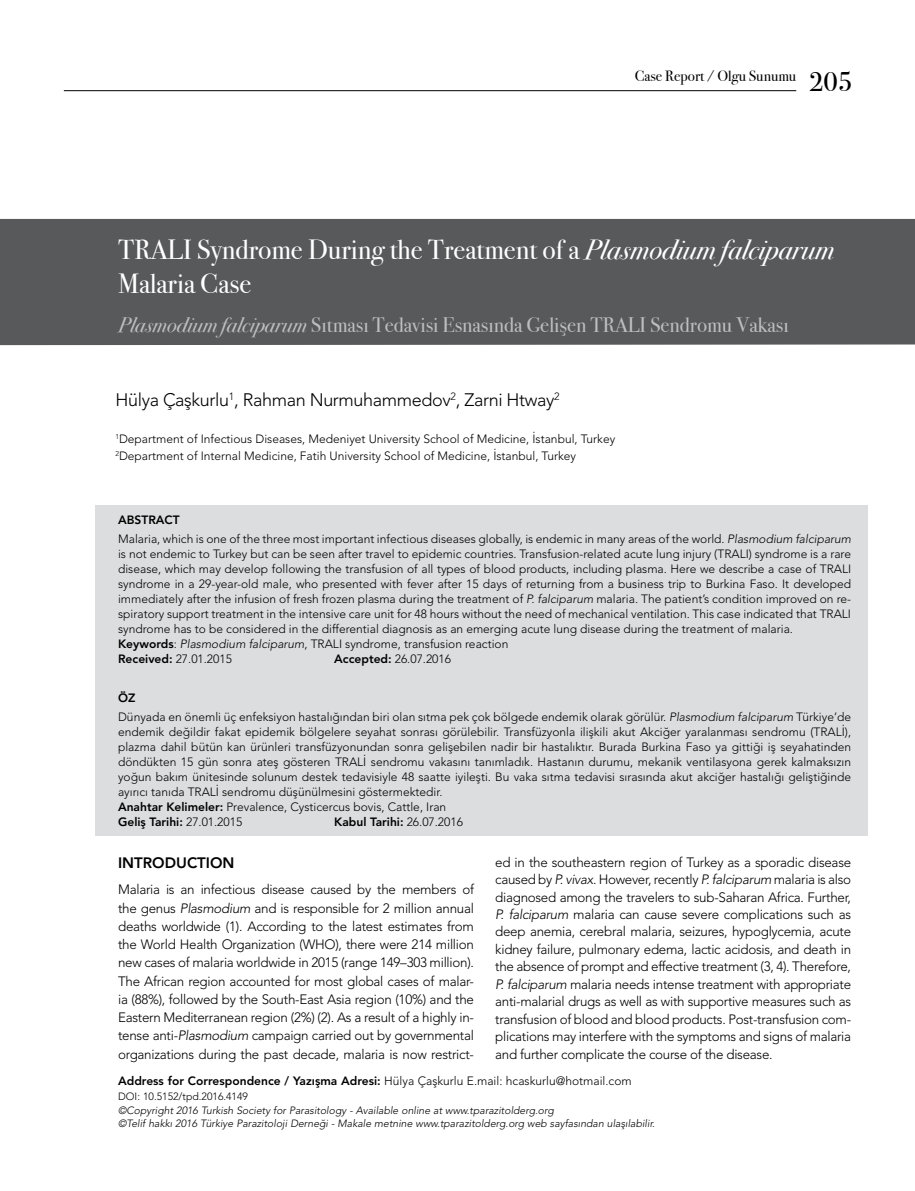
<style>
.page{position:relative;width:915px;height:1191px;background:#fff}
.page>*{position:absolute;margin:0;border:0;box-sizing:border-box;transform-origin:0 0}
.t1{font:27.75px/34.5px "Bodoni Svty Two ITCTT Book";color:#fff}
.t2{font:27px "Bodoni Svty Two ITCTT Book";color:#000}
.t3{font:21px "Bodoni Svty Two ITCTT Book";color:#bcbec0}
.t4{font:300 18px "Avenir LT Std";letter-spacing:-.02em;color:#000}
.t5{font:15px "Bodoni Svty Two ITCTT Book";color:#000}
.t6{font:800 15px "Avenir LT Std";color:#000}
.t7{font:300 13.5px/17.4px "Avenir LT Std";letter-spacing:-.02em;color:#000;text-align:justify}
.t8{font:300 12px/15px "Avenir LT Std";color:#000}
.t9{font:800 12px "Avenir LT Std";color:#000}
.t10{font:italic 300 10.5px/13.5px "Avenir LT Std";color:#000}
.t11{font:300 10.5px "Avenir LT Std";color:#000}
.s1{font-family:"Bodoni Svty Two ITCTT Book Ita"}
.s2{font-weight:800}
.s3{font-style:italic}
.s4{font-weight:300}
</style>
<div class="page">
<div style="left:0;top:219px;width:914px;height:126px;background:#58595b"></div>
<div style="left:96px;top:505px;width:771px;height:330px;background:#dcddde"></div>
<hr style="left:64px;top:90px;width:732px;height:1px;background:#000">
<p class="t5" style="left:634px;top:64px;width:163px">Case Report / Olgu Sunumu</p>
<h2 class="t2" style="left:809px;top:59px;width:45px">205</h2>
<h1 class="t1" style="left:118px;top:229px;width:717px">TRALI Syndrome During the Treatment of a <span class="s1">Plasmodium falciparum<br></span>Malaria Case</h1>
<h3 class="t3" style="left:118px;top:307px;width:672px"><span class="s1">Plasmodium falciparum</span> Sıtması Tedavisi Esnasında Gelişen TRALI Sendromu Vakası</h3>
<h3 class="t4" style="left:115px;top:389px;width:445px">Hülya Çaşkurlu<sup>1</sup>, Rahman Nurmuhammedov<sup>2</sup>, Zarni Htway<sup>2</sup></h3>
<p class="t8" style="left:115px;top:430px;width:501px;line-height:17.1px"><sup>1</sup>Department of Infectious Diseases, Medeniyet University School of Medicine, İstanbul, Turkey<br><sup>2</sup>Department of Internal Medicine, Fatih University School of Medicine, İstanbul, Turkey</p>
<p class="t8" style="left:118px;top:510px;width:734px;line-height:19.2px"><span class="s2">ABSTRACT<br></span>Malaria, which is one of the three most important infectious diseases globally, is endemic in many areas of the world. <span class="s3">Plasmodium falciparum</span></p>
<p class="t8" style="left:118px;top:546px;width:734px">is not endemic to Turkey but can be seen after travel to epidemic countries. Transfusion-related acute lung injury (TRALI) syndrome is a rare disease, which may develop following the transfusion of all types of blood products, including plasma. Here we describe a case of TRALI syndrome in a 29-year-old male, who presented with fever after 15 days of returning from a business trip to Burkina Faso. It developed immediately after the infusion of fresh frozen plasma during the treatment of <span class="s3">P. falciparum</span> malaria. The patient’s condition improved on re&shy;spiratory support treatment in the intensive care unit for 48 hours without the need of mechanical ventilation. This case indicated that TRALI syndrome has to be considered in the differential diagnosis as an emerging acute lung disease during the treatment of malaria.<br><span class="s2">Keywords</span>: <span class="s3">Plasmodium falciparum</span>, TRALI syndrome, transfusion reaction<br><span class="s2">Received:</span> 27.01.2015</p>
<p class="t8" style="left:334px;top:651px;width:118px"><span class="s2">Accepted:</span> 26.07.2016</p>
<p class="t8" style="left:118px;top:688px;width:734px;line-height:19.2px"><span class="s2">ÖZ<br></span>Dünyada en önemli üç enfeksiyon hastalığından biri olan sıtma pek çok bölgede endemik olarak görülür. <span class="s3">Plasmodium falciparum</span> Türkiye’de</p>
<p class="t8" style="left:118px;top:724px;width:734px">endemik değildir fakat epidemik bölgelere seyahat sonrası görülebilir. Transfüzyonla ilişkili akut Akciğer yaralanması sendromu (TRALİ), plazma dahil bütün kan ürünleri transfüzyonundan sonra gelişebilen nadir bir hastalıktır. Burada Burkina Faso ya gittiği iş seyahatinden döndükten 15 gün sonra ateş gösteren TRALİ sendromu vakasını tanımladık. Hastanın durumu, mekanik ventilasyona gerek kalmaksızın yoğun bakım ünitesinde solunum destek tedavisiyle 48 saatte iyileşti. Bu vaka sıtma tedavisi sırasında akut akciğer hastalığı geliştiğinde ayırıcı tanıda TRALİ sendromu düşünülmesini göstermektedir.<br><span class="s2">Anahtar Kelimeler:</span> Prevalence, Cysticercus bovis, Cattle, Iran<br><span class="s2">Geliş Tarihi:</span> 27.01.2015</p>
<p class="t9" style="left:334px;top:815px;width:130px">Kabul Tarihi: <span class="s4">26.07.2016</span></p>
<p class="t6" style="left:118px;top:853px;width:118px">INTRODUCTION</p>
<p class="t7" style="left:118px;top:880px;width:357px;line-height:18.1px">Malaria is an infectious disease caused by the members of the genus <span class="s3">Plasmodium</span> and is responsible for 2 million annual deaths worldwide (1). According to the latest estimates from the World Health Organization (WHO), there were 214 million new cases of malaria worldwide in 2015 (range 149–303 million).<br>The African region accounted for most global cases of malar&shy;ia (88%), followed by the South-East Asia region (10%) and the Eastern Mediterranean region (2%) (2). As a result of a highly in&shy;tense anti-<span class="s3">Plasmodium</span> campaign carried out by governmental organizations during the past decade, malaria is now restrict-</p>
<p class="t7" style="left:495px;top:853px;width:357px">ed in the southeastern region of Turkey as a sporadic disease caused by <span class="s3">P. vivax</span>. However, recently <span class="s3">P. falciparum</span> malaria is also diagnosed among the travelers to sub-Saharan Africa. Further, <span class="s3">P. falciparum</span> malaria can cause severe complications such as deep anemia, cerebral malaria, seizures, hypoglycemia, acute kidney failure, pulmonary edema, lactic acidosis, and death in the absence of prompt and effective treatment (3, 4). Therefore, <span class="s3">P. falciparum</span> malaria needs intense treatment with appropriate anti-malarial drugs as well as with supportive measures such as transfusion of blood and blood products. Post-transfusion com&shy;plications may interfere with the symptoms and signs of malaria and further complicate the course of the disease.</p>
<p class="t8" style="left:118px;top:1072px;width:515px"><span class="s2">Address for Correspondence / Yazışma Adresi:</span> Hülya Çaşkurlu E.mail: hcaskurlu@hotmail.com</p>
<p class="t11" style="left:118px;top:1090px;width:131px">DOI: 10.5152/tpd.2016.4149</p>
<p class="t10" style="left:118px;top:1103px;width:538px">©Copyright 2016 Turkish Society for Parasitology - Available online at www.tparazitolderg.org<br>©Telif hakkı 2016 Türkiye Parazitoloji Derneği - Makale metnine www.tparazitolderg.org web sayfasından ulaşılabilir.</p>
</div>
